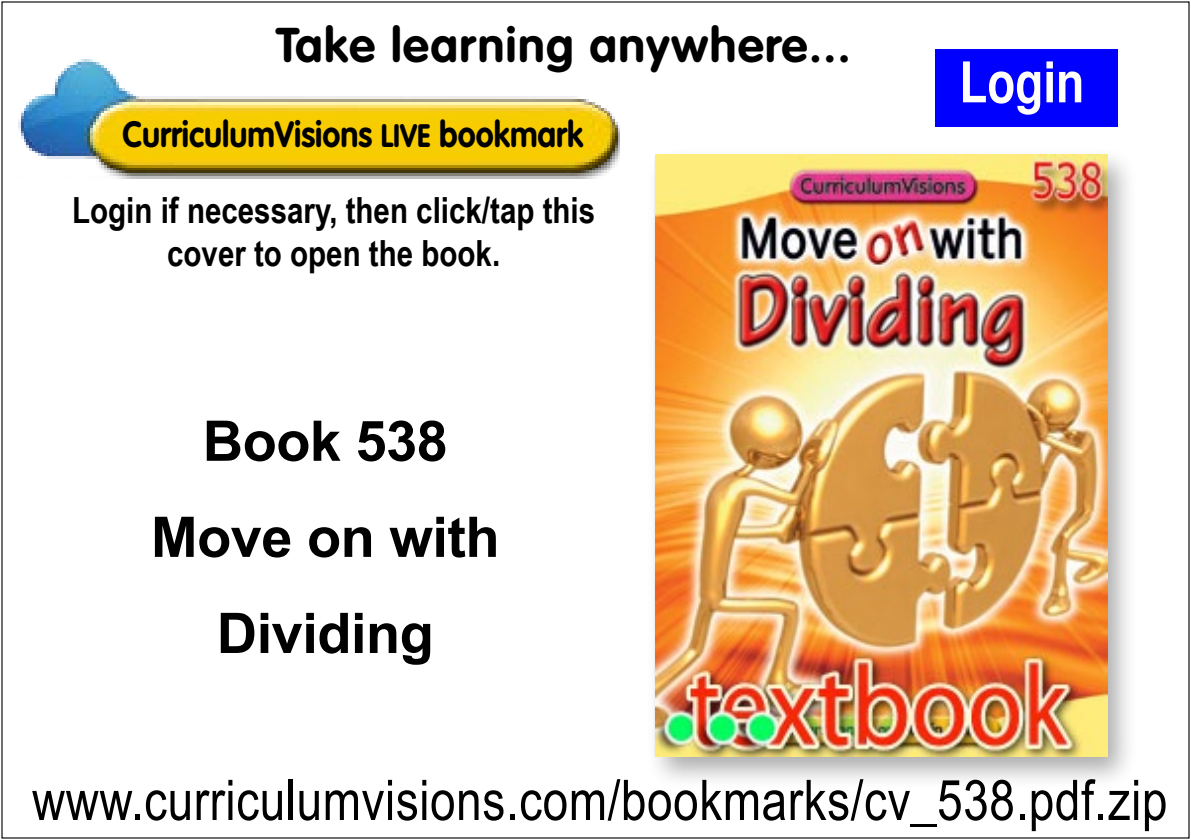
<style>
.page{position:relative;width:1191px;height:840px;background:#fff}
.page>*{position:absolute;margin:0;border:0;box-sizing:border-box;transform-origin:0 0}
.t1{font:56px "Arial Narrow";letter-spacing:.01em;color:#000}
.t2{font:700 56px/96px "Arial";letter-spacing:-.01em;color:#000;text-align:center}
.t3{font:56px "Helvetica CY Bold";color:#fffefa}
.t4{font:700 48px "VAG Rounded";letter-spacing:.03em;color:#000}
.t5{font:700 36px/43.2px "Arial Narrow";color:#000;text-align:center}
.t6{font:700 36px "VAG Rounded";color:#000;scale:.9 1}
.s1{font-size:32px}
</style>
<div class="page">
<div style="left:645px;top:145px;width:494px;height:644px;background:#000;opacity:.75"></div>
<img style="left:18px;top:59px;width:601px;height:120px">
<div style="left:935px;top:49px;width:183px;height:77px;background:#00f"></div>
<img style="left:655px;top:155px;width:452px;height:600px">
<h2 class="t4" style="left:276px;top:17px;width:576px">Take learning anywhere...</h2>
<p class="t6" style="left:122px;top:113px;width:513px">CurriculumVisions <span class="s1">LIVE</span> bookmark</p>
<p class="t5" style="left:72px;top:187px;width:524px">Login if necessary, then click/tap this cover to open the book.</p>
<h1 class="t2" style="left:151px;top:395px;width:350px">Book 538<br>Move on with<br>Dividing</h1>
<h1 class="t3" style="left:959px;top:48px;width:126px">Login</h1>
<h1 class="t1" style="left:32px;top:758px;width:1136px">www.curriculumvisions.com/bookmarks/cv_538.pdf.zip</h1>
</div>
